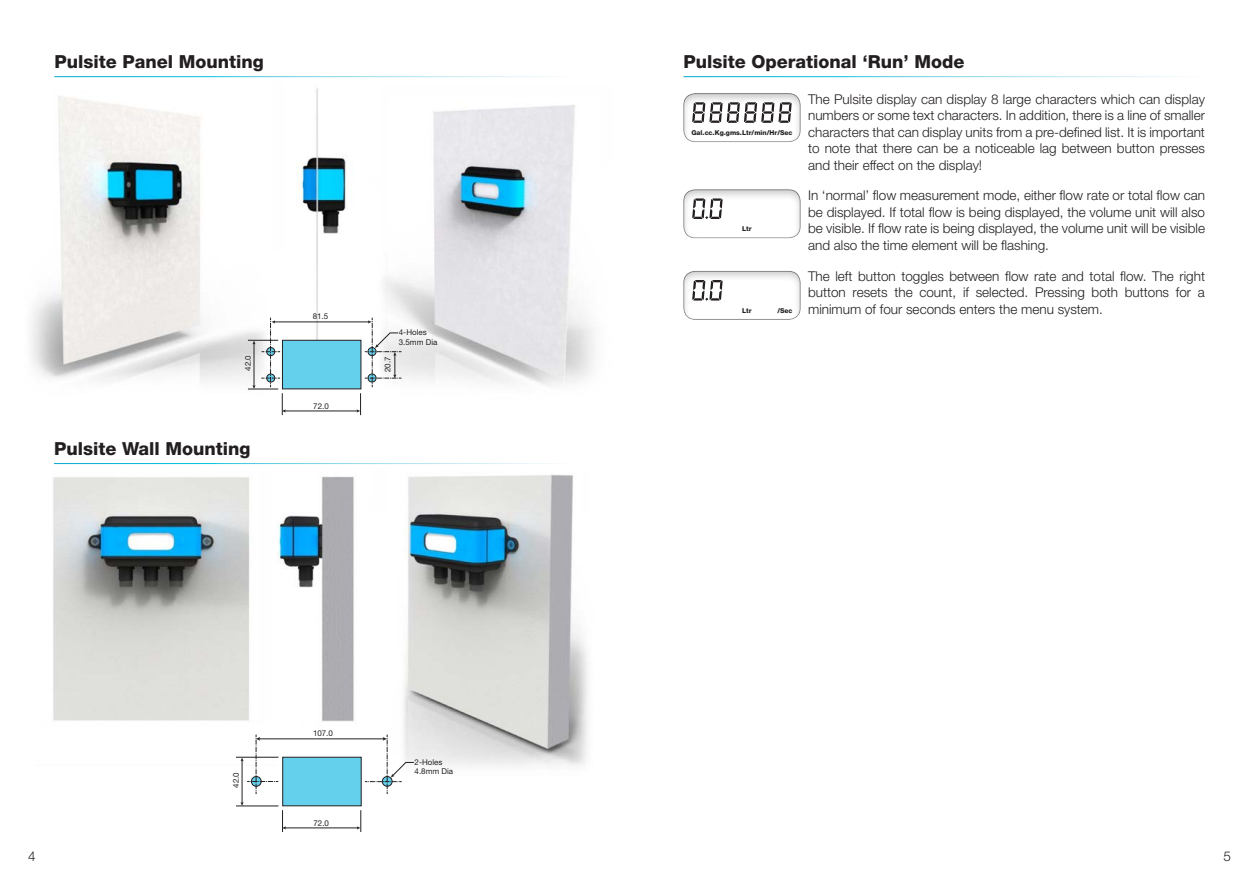
<style>
.page{position:relative;width:1259px;height:893px;background:#fff}
.page>*{position:absolute;margin:0;border:0;box-sizing:border-box;transform-origin:0 0}
.t1{font:800 18px "Helvetica Neue";color:#231f20}
.t2{font:300 13.5px/16.5px "Helvetica Neue";color:#231f20;text-align:justify}
.t3{font:7.95px/9.6px "Helvetica Neue";color:#231f20}
.t4{font:800 6.75px "Helvetica Neue";color:#231f20}
</style>
<div class="page">
<img style="left:31px;top:88px;width:564px;height:316px">
<img style="left:53px;top:474px;width:535px;height:308px">
<div style="left:282px;top:340px;width:79px;height:49px;background:#65d0ec;border:1px solid #231f20"></div>
<hr style="left:248px;top:340px;width:30px;height:1px;background:#231f20">
<hr style="left:248px;top:389px;width:30px;height:1px;background:#231f20">
<hr style="left:274px;top:322px;width:95px;height:1px;background:#231f20">
<svg style="left:261px;top:318px;width:19px;height:69px"></svg>
<hr style="left:284px;top:411px;width:74px;height:1px;background:#231f20">
<svg style="left:282px;top:393px;width:4px;height:22px"></svg>
<svg style="left:356px;top:393px;width:5px;height:22px"></svg>
<hr style="left:254px;top:343px;width:1px;height:43px;background:#231f20">
<svg style="left:252px;top:385px;width:3px;height:4px"></svg>
<svg style="left:365px;top:318px;width:36px;height:69px"></svg>
<div style="left:682px;top:92px;width:119px;height:51px;background:#231f20;opacity:.25"></div>
<div style="left:682px;top:188px;width:119px;height:51px;background:#231f20;opacity:.25"></div>
<div style="left:682px;top:269px;width:119px;height:51px;background:#231f20;opacity:.25"></div>
<svg style="left:692px;top:102px;width:99px;height:21px"></svg>
<svg style="left:692px;top:198px;width:30px;height:21px"></svg>
<svg style="left:692px;top:280px;width:30px;height:21px"></svg>
<div style="left:282px;top:757px;width:80px;height:49px;background:#65d0ec;border:1px solid #231f20"></div>
<hr style="left:236px;top:757px;width:42px;height:1px;background:#231f20">
<hr style="left:236px;top:806px;width:42px;height:1px;background:#231f20">
<hr style="left:285px;top:828px;width:73px;height:1px;background:#231f20">
<svg style="left:282px;top:810px;width:4px;height:22px"></svg>
<svg style="left:357px;top:810px;width:4px;height:22px"></svg>
<hr style="left:242px;top:760px;width:1px;height:43px;background:#231f20">
<svg style="left:240px;top:802px;width:4px;height:4px"></svg>
<hr style="left:259px;top:739px;width:125px;height:1px;background:#231f20">
<svg style="left:240px;top:735px;width:38px;height:59px"></svg>
<svg style="left:365px;top:735px;width:49px;height:59px"></svg>
<p class="t1" style="left:54px;top:51px;width:211px">Pulsite Panel Mounting</p>
<p class="t3" style="left:313px;top:312px;width:17px">81.5</p>
<p class="t3" style="left:243px;top:371px;width:17px;rotate:-90deg">42.0</p>
<p class="t3" style="left:383px;top:372px;width:17px;rotate:-90deg">20.7</p>
<p class="t3" style="left:399px;top:328px;width:40px">4-Holes<br>3.5mm Dia</p>
<p class="t3" style="left:313px;top:401px;width:17px">72.0</p>
<p class="t1" style="left:54px;top:438px;width:198px">Pulsite Wall Mounting</p>
<p class="t3" style="left:231px;top:788px;width:17px;rotate:-90deg">42.0</p>
<p class="t3" style="left:313px;top:729px;width:21px">107.0</p>
<p class="t3" style="left:313px;top:818px;width:17px">72.0</p>
<p class="t3" style="left:415px;top:757px;width:40px">2-Holes<br>4.8mm Dia</p>
<p class="t1" style="left:683px;top:51px;width:283px">Pulsite Operational ‘Run’ Mode</p>
<p class="t4" style="left:691px;top:129px;width:103px">Gal.cc.Kg.gms.Ltr/min/Hr/Sec</p>
<p class="t2" style="left:808px;top:91px;width:398px">The Pulsite display can display 8 large characters which can display numbers or some text characters. In addition, there is a line of smaller characters that can display units from a pre-defined list. It is important to note that there can be a noticeable lag between button presses and their effect on the display!</p>
<p class="t2" style="left:808px;top:187px;width:398px">In ‘normal’ flow measurement mode, either flow rate or total flow can be displayed. If total flow is being displayed, the volume unit will also be visible. If flow rate is being displayed, the volume unit will be visible and also the time element will be flashing.</p>
<p class="t2" style="left:808px;top:268px;width:398px">The left button toggles between flow rate and total flow. The right button resets the count, if selected. Pressing both buttons for a minimum of four seconds enters the menu system.</p>
<p class="t2" style="left:28px;top:848px;width:9px">4</p>
<p class="t2" style="left:1223px;top:848px;width:9px">5</p>
</div>
